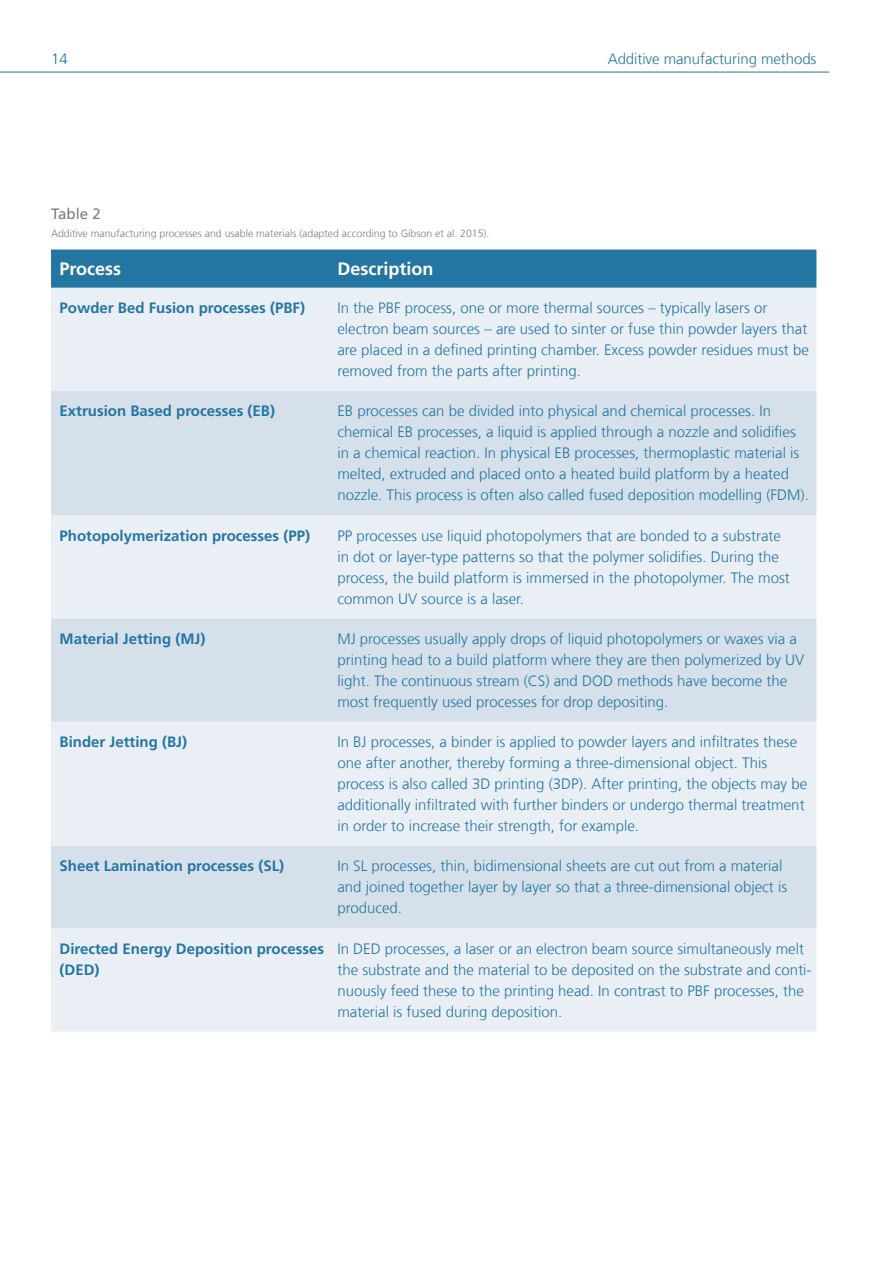
<style>
.page{position:relative;width:893px;height:1263px;background:#fff}
.page>*{position:absolute;margin:0;border:0;box-sizing:border-box;transform-origin:0 0}
.H1_Tabelle{font:700 18px "Frutiger LT Com";color:#fff}
.t1{font:300 15px/21px "Frutiger LT Com";color:#2376a2}
.t2{font:700 15px/21px "Frutiger LT Com";color:#2376a2}
.bildunterschrift{font:15px "Frutiger LT Com";color:#7b7c7e}
.bildunterschrift-2{font:300 10.5px "Frutiger LT Com";color:#7b7c7e}
</style>
<div class="page">
<hr style="left:0;top:72px;width:829px;height:1px;background:#2376a2">
<div style="left:51px;top:250px;width:765px;height:38px;background:#2376a2"></div>
<div style="left:51px;top:288px;width:765px;height:743px;background:#eaeff5"></div>
<svg style="left:51px;top:391px;width:765px;height:537px;background:#dee6ef"></svg>
<p class="t1" style="left:51px;top:48px;width:18px">14</p>
<p class="t1" style="left:608px;top:48px;width:210px">Additive manufacturing methods</p>
<p class="bildunterschrift" style="left:51px;top:205px;width:51px">Table 2</p>
<p class="bildunterschrift-2" style="left:51px;top:227px;width:440px">Additive manufacturing processes and usable materials (adapted according to Gibson et al. 2015).</p>
<p class="H1_Tabelle" style="left:60px;top:258px;width:63px">Process</p>
<p class="H1_Tabelle" style="left:337px;top:258px;width:97px">Description</p>
<p class="t2" style="left:60px;top:298px;width:247px">Powder Bed Fusion processes (PBF)</p>
<p class="t1" style="left:337px;top:298px;width:473px">In the PBF process, one or more thermal sources – typically lasers or electron beam sources – are used to sinter or fuse thin powder layers that are placed in a defined printing chamber. Excess powder residues must be removed from the parts after printing.</p>
<p class="t2" style="left:60px;top:401px;width:217px">Extrusion Based processes (EB)</p>
<p class="t1" style="left:337px;top:401px;width:473px">EB processes can be divided into physical and chemical processes. In chemical EB processes, a liquid is applied through a nozzle and solidifies in a chemical reaction. In physical EB processes, thermoplastic material is melted, extruded and placed onto a heated build platform by a heated nozzle. This process is often also called fused deposition modelling (FDM).</p>
<p class="t2" style="left:60px;top:525px;width:252px">Photopolymerization processes (PP)</p>
<p class="t1" style="left:337px;top:525px;width:454px">PP processes use liquid photopolymers that are bonded to a substrate in dot or layer-type patterns so that the polymer solidifies. During the process, the build platform is immersed in the photopolymer. The most common UV source is a laser.</p>
<p class="t2" style="left:60px;top:628px;width:147px">Material Jetting (MJ)</p>
<p class="t1" style="left:337px;top:628px;width:469px">MJ processes usually apply drops of liquid photopolymers or waxes via a printing head to a build platform where they are then polymerized by UV light. The continuous stream (CS) and DOD methods have become the most frequently used processes for drop depositing.</p>
<p class="t2" style="left:60px;top:731px;width:129px">Binder Jetting (BJ)</p>
<p class="t1" style="left:337px;top:731px;width:471px">In BJ processes, a binder is applied to powder layers and infiltrates these one after another, thereby forming a three-dimensional object. This process is also called 3D printing (3DP). After printing, the objects may be additionally infiltrated with further binders or undergo thermal treatment in order to increase their strength, for example.</p>
<p class="t2" style="left:60px;top:856px;width:226px">Sheet Lamination processes (SL)</p>
<p class="t1" style="left:337px;top:856px;width:451px">In SL processes, thin, bidimensional sheets are cut out from a material and joined together layer by layer so that a three-dimensional object is produced.</p>
<p class="t2" style="left:60px;top:938px;width:266px">Directed Energy Deposition processes (DED)</p>
<p class="t1" style="left:337px;top:938px;width:476px">In DED processes, a laser or an electron beam source simultaneously melt the substrate and the material to be deposited on the substrate and conti&shy;nuously feed these to the printing head. In contrast to PBF processes, the material is fused during deposition.</p>
</div>
